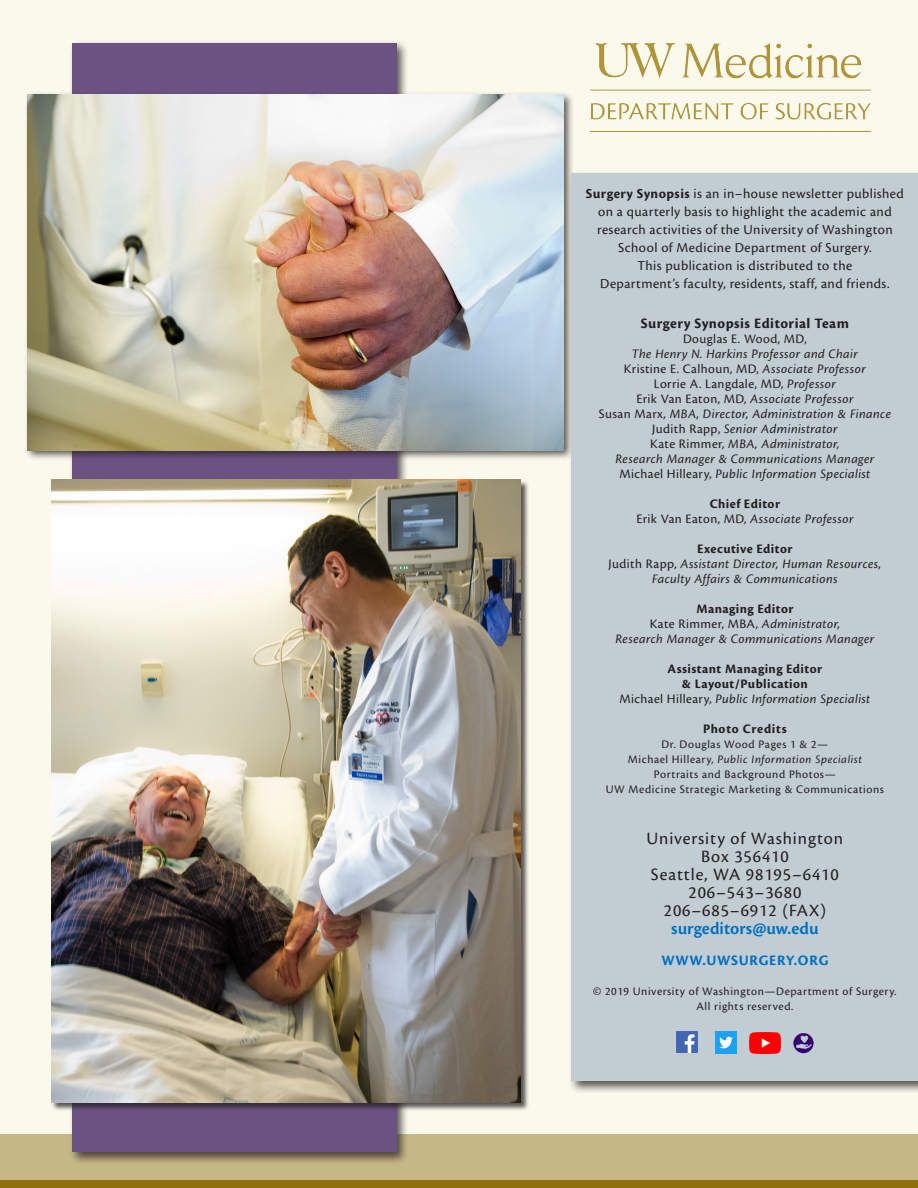
<style>
.page{position:relative;width:918px;height:1188px;background:#faf9ec}
.page>*{position:absolute;margin:0;border:0;box-sizing:border-box;transform-origin:0 0}
.t1{font:18px/18px "Cronos Pro";letter-spacing:.05em;color:#231f20;text-align:center}
.t2{font:600 18px "Cronos Pro";color:#0070c0}
.t3{font:700 15px "Cronos Pro";letter-spacing:.025em;color:#231f20}
.t4{font:700 15px "Cronos Pro";letter-spacing:.05em;color:#0070c0}
.t5{font:14.25px/18px "Cronos Pro";letter-spacing:.03em;color:#231f20;text-align:center}
.t6{font:italic 13.5px/15px "Cronos Pro";letter-spacing:.025em;color:#231f20;text-align:center}
.t7{font:700 13.5px/15px "Cronos Pro";letter-spacing:.04em;color:#231f20;text-align:center}
.t8{font:13.5px "Cronos Pro";letter-spacing:.03em;color:#231f20}
.t9{font:12px/15px "Cronos Pro";letter-spacing:.05em;color:#231f20;text-align:center}
.s1{font-weight:700}
.s2{font-style:normal}
.s3{font-weight:700;font-style:normal}
.s4{font-weight:400}
.s5{font-weight:400;font-style:italic}
.s6{font-style:italic}
</style>
<div class="page">
<div style="left:0;top:1134px;width:918px;height:54px;background:#c6b786"></div>
<div style="left:0;top:1180px;width:918px;height:8px;background:#8e6f0c"></div>
<img style="left:591px;top:43px;width:280px;height:89px">
<div style="left:72px;top:43px;width:324px;height:1109px;background:#6c5283"></div>
<div style="left:24px;top:91px;width:550px;height:370px;background:#231f20;opacity:.75"></div>
<img style="left:28px;top:95px;width:535px;height:355px">
<div style="left:52px;top:480px;width:477px;height:631px;background:#231f20;opacity:.75"></div>
<img style="left:51px;top:480px;width:469px;height:622px">
<div style="left:568px;top:170px;width:350px;height:924px;background:#231f20;opacity:.75"></div>
<div style="left:572px;top:174px;width:346px;height:907px;background:#c1ccd3"></div>
<img style="left:676px;top:1031px;width:22px;height:22px">
<img style="left:715px;top:1032px;width:22px;height:21px">
<img style="left:750px;top:1032px;width:30px;height:22px">
<img style="left:793px;top:1033px;width:21px;height:21px">
<p class="t5" style="left:586px;top:185px;width:320px"><span class="s1">Surgery Synopsis</span> is an in–house newsletter published on a quarterly basis to highlight the academic and research activities of the University of Washington School of Medicine Department of Surgery.<br>This publication is distributed to the<br>Department’s faculty, residents, staff, and friends.</p>
<p class="t3" style="left:641px;top:315px;width:210px">Surgery Synopsis Editorial Team</p>
<p class="t8" style="left:683px;top:331px;width:125px">Douglas E. Wood, MD,</p>
<p class="t6" style="left:599px;top:346px;width:294px">The Henry N. Harkins Professor and Chair<br><span class="s2">Kristine E. Calhoun, MD,</span> Associate Professor<br><span class="s2">Lorrie A. Langdale, MD,</span> Professor<br><span class="s2">Erik Van Eaton, MD,</span> Associate Professor<br><span class="s2">Susan Marx,</span> MBA, Director, Administration &amp; Finance <span class="s2">Judith Rapp,</span> Senior Administrator<br><span class="s2">Kate Rimmer,</span> MBA, Administrator,<br>Research Manager &amp; Communications Manager <span class="s2">Michael Hilleary,</span> Public Information Specialist</p>
<p class="t6" style="left:636px;top:496px;width:219px"><span class="s3">Chief Editor<br></span><span class="s2">Erik Van Eaton, MD,</span> Associate Professor</p>
<p class="t6" style="left:609px;top:541px;width:274px"><span class="s3">Executive Editor<br></span><span class="s2">Judith Rapp,</span> Assistant Director, Human Resources,<br>Faculty Affairs &amp; Communications</p>
<p class="t6" style="left:615px;top:601px;width:260px"><span class="s3">Managing Editor<br></span><span class="s2">Kate Rimmer, MBA,</span> Administrator,<br>Research Manager &amp; Communications Manager</p>
<p class="t7" style="left:619px;top:661px;width:252px">Assistant Managing Editor<br>&amp; Layout/Publication<br><span class="s4">Michael Hilleary,</span> <span class="s5">Public Information Specialist</span></p>
<p class="t7" style="left:703px;top:721px;width:85px">Photo Credits</p>
<p class="t9" style="left:606px;top:737px;width:280px">Dr. Douglas Wood Pages 1 &amp; 2—<br>Michael Hilleary, <span class="s6">Public Information Specialist </span>Portraits and Background Photos—<br>UW Medicine Strategic Marketing &amp; Communications</p>
<h1 class="t1" style="left:647px;top:829px;width:198px">University of Washington<br>Box 356410<br>Seattle, WA 98195–6410<br>206–543–3680<br>206–685–6912 (FAX)</h1>
<h1 class="t2" style="left:671px;top:918px;width:149px">surgeditors@uw.edu</h1>
<p class="t4" style="left:661px;top:952px;width:168px">WWW.UWSURGERY.ORG</p>
<p class="t9" style="left:593px;top:984px;width:305px">© 2019 University of Washington—Department of Surgery.<br>All rights reserved.</p>
</div>
